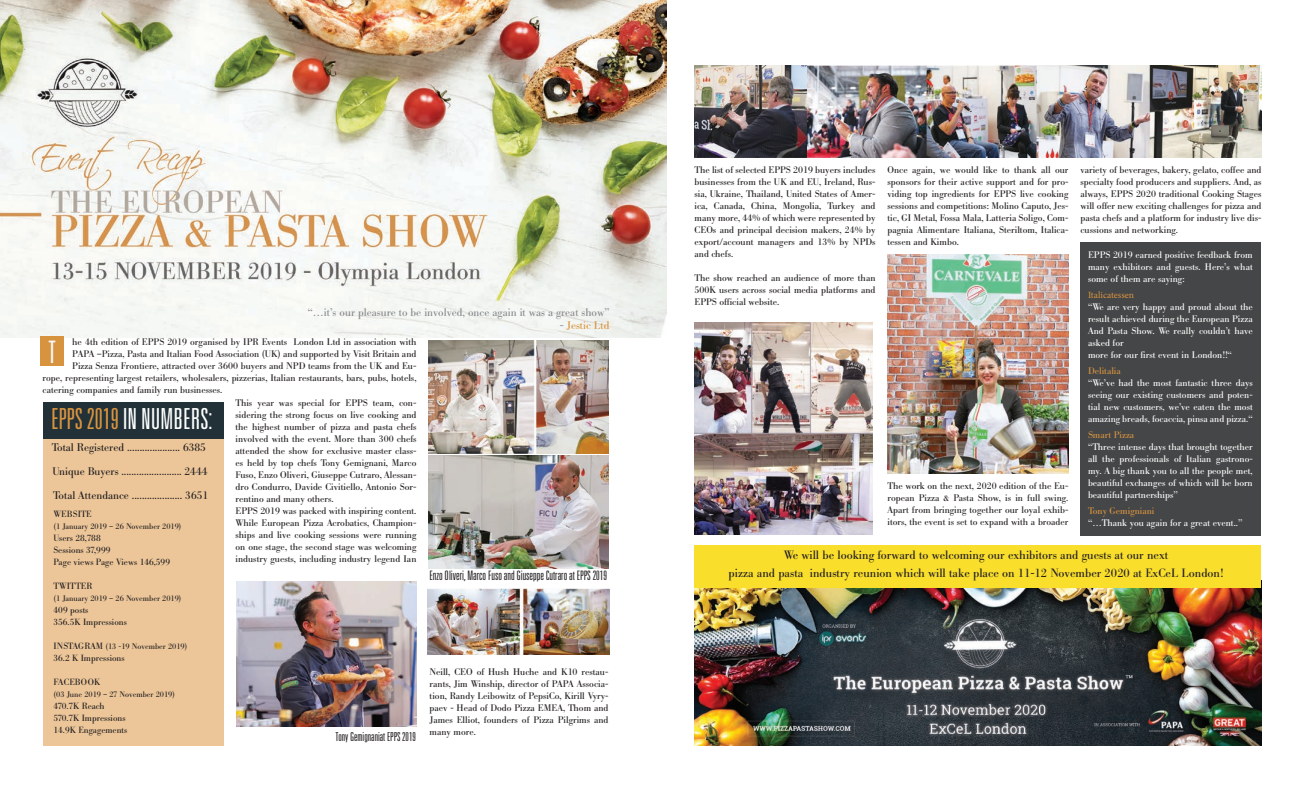
<style>
.page{position:relative;width:1304px;height:808px;background:#fff}
.page>*{position:absolute;margin:0;border:0;box-sizing:border-box;transform-origin:0 0}
.t1{font:300 ultra-condensed 31px "Univers LT Std";color:#f7f7f8}
.t2{font:300 ultra-condensed 29px "Univers LT Std";color:#fff}
.t3{font:300 ultra-condensed 13px "Univers LT Std";color:#231f20}
.t4{font:300 ultra-condensed 12.3px "Univers LT Std";color:#231f20}
.t5{font:12px/18px "Bodoni BE";color:#231f20;text-align:center}
.t6{font:11px "Bodoni BE";color:#231f20}
.t7{font:11px "Bodoni BE";color:#87898c}
.t8{font:11px "Bodoni BE";color:#d99440}
.t9{font:9.5px/12px "Bodoni BE";color:#231f20;text-align:justify}
.t10{font:9.5px/12px "Bodoni BE";color:#fff;text-align:justify}
.t11{font:9.5px "Bodoni BE";color:#d99440}
.t12{font:9.5px "Minion Pro";color:#d99440}
.t13{font:9px/12px "Bodoni BE";color:#231f20}
.t14{font:9px "Bodoni BE";letter-spacing:.02em;color:#231f20}
.t15{font:8px "Bodoni BE";color:#231f20}
.s1{color:#87898c}
.s2{color:#d99440}
.s3{font-size:9px}
</style>
<div class="page">
<img style="left:428px;top:456px;width:180px;height:112px">
<img style="left:0;top:0;width:666px;height:338px">
<img style="left:429px;top:341px;width:179px;height:113px">
<div style="left:40px;top:337px;width:24px;height:29px;background:#d8933f"></div>
<img style="left:428px;top:588px;width:181px;height:67px">
<img style="left:236px;top:581px;width:180px;height:145px">
<div style="left:43px;top:423px;width:180px;height:323px;background:#ecc699"></div>
<div style="left:43px;top:402px;width:180px;height:36px;background:#223137"></div>
<img style="left:694px;top:65px;width:567px;height:92px">
<img style="left:887px;top:254px;width:181px;height:220px">
<img style="left:694px;top:323px;width:178px;height:212px">
<img style="left:694px;top:587px;width:567px;height:158px">
<div style="left:1080px;top:242px;width:181px;height:294px;background:#454647"></div>
<div style="left:694px;top:545px;width:567px;height:42px;background:#fade2c"></div>
<p class="t7" style="left:308px;top:306px;width:303px">“…it’s our pleasure to be involved, once again it was a great show”</p>
<p class="t8" style="left:560px;top:319px;width:51px"><span class="s1">-</span> Jestic Ltd</p>
<p class="t9" style="left:72px;top:336px;width:346px">he 4th edition of EPPS 2019 organised by IPR Events London Ltd in association with</p>
<p class="t9" style="left:72px;top:348px;width:346px">PAPA –Pizza, Pasta and Italian Food Association (UK) and supported by Visit Britain and</p>
<p class="t9" style="left:72px;top:360px;width:346px">Pizza Senza Frontiere, attracted over 3600 buyers and NPD teams from the UK and Eu-</p>
<p class="t9" style="left:43px;top:372px;width:375px">rope, representing largest retailers, wholesalers, pizzerias, Italian restaurants, bars, pubs, hotels,</p>
<p class="t9" style="left:43px;top:384px;width:181px">catering companies and family run businesses.</p>
<h1 class="t1" style="left:48px;top:336px;width:10px">T</h1>
<h2 class="t2" style="left:51px;top:404px;width:163px"><span class="s2">EPPS 2019</span> IN NUMBERS:</h2>
<p class="t6" style="left:52px;top:441px;width:156px">Total Registered ..................... 6385</p>
<p class="t6" style="left:53px;top:488px;width:157px">Total Attendance .................... 3651</p>
<p class="t6" style="left:52px;top:465px;width:157px">Unique Buyers ........................ 2444</p>
<p class="t13" style="left:54px;top:508px;width:40px">WEBSITE</p>
<p class="t15" style="left:54px;top:521px;width:129px">(1 January 2019 – 26 November 2019)</p>
<p class="t13" style="left:54px;top:532px;width:118px">Users 28,788<br>Sessions 37,999<br>Page views Page Views 146,599</p>
<p class="t13" style="left:54px;top:580px;width:40px">TWITTER</p>
<p class="t15" style="left:54px;top:593px;width:129px">(1 January 2019 – 26 November 2019)</p>
<p class="t13" style="left:54px;top:604px;width:75px">409 posts<br>356.5K Impressions</p>
<p class="t15" style="left:54px;top:641px;width:135px"><span class="s3">INSTAGRAM</span> (13 -19 November 2019)</p>
<p class="t13" style="left:54px;top:652px;width:73px">36.2 K Impressions</p>
<p class="t14" style="left:54px;top:676px;width:48px">FACEBOOK</p>
<p class="t15" style="left:54px;top:689px;width:123px">(03 June 2019 – 27 November 2019)</p>
<p class="t13" style="left:54px;top:700px;width:75px">470.7K Reach<br>570.7K Impressions<br>14.9K Engagements</p>
<p class="t9" style="left:235px;top:397px;width:182px;text-align:left">This year was special for EPPS team, con&shy;sidering the strong focus on live cooking and the highest number of pizza and pasta chefs involved with the event. More than 300 chefs attended the show for exclusive master class&shy;es held by top chefs Tony Gemignani, Marco Fuso, Enzo Oliveri, Giuseppe Cutraro, Alessan&shy;dro Condurro, Davide Civitiello, Antonio Sor&shy;rentino and many others.<br>EPPS 2019 was packed with inspiring content.<br>While European Pizza Acrobatics, Champion&shy;ships and live cooking sessions were running on one stage, the second stage was welcoming industry guests, including industry legend Ian</p>
<p class="t4" style="left:336px;top:730px;width:82px">Tony Gemignaniat EPPS 2019</p>
<h3 class="t3" style="left:430px;top:569px;width:179px">Enzo Oliveri, Marco Fuso and Giuseppe Cutraro at EPPS 2019</h3>
<p class="t9" style="left:430px;top:666px;width:180px">Neill, CEO of Hush Huche and K10 restau&shy;rants, Jim Winship, director of PAPA Associa&shy;tion, Randy Leibowitz of PepsiCo, Kirill Vyry&shy;paev - Head of Dodo Pizza EMEA, Thom and James Elliot, founders of Pizza Pilgrims and many more.</p>
<p class="t9" style="left:887px;top:164px;width:183px">Once again, we would like to thank all our sponsors for their active support and for pro&shy;viding top ingredients for EPPS live cooking sessions and competitions: Molino Caputo, Jes&shy;tic, GI Metal, Fossa Mala, Latteria Soligo, Com&shy;pagnia Alimentare Italiana, Steriltom, Italica&shy;tessen and Kimbo.</p>
<p class="t9" style="left:1080px;top:164px;width:182px">variety of beverages, bakery, gelato, coffee and specialty food producers and suppliers. And, as always, EPPS 2020 traditional Cooking Stages will offer new exciting challenges for pizza and pasta chefs and a platform for industry live dis&shy;cussions and networking.</p>
<p class="t10" style="left:1088px;top:249px;width:166px">EPPS 2019 earned positive feedback from many exhibitors and guests. Here’s what some of them are saying:</p>
<p class="t12" style="left:1088px;top:288px;width:48px">Italicatessen</p>
<p class="t10" style="left:1088px;top:301px;width:166px;text-align:left">“We are very happy and proud about the result achieved during the European Pizza<br>And Pasta Show. We really couldn’t have asked for<br>more for our first event in London!!“</p>
<p class="t11" style="left:1088px;top:365px;width:34px">Delitalia</p>
<p class="t10" style="left:1088px;top:377px;width:166px">“We’ve had the most fantastic three days seeing our existing customers and poten&shy;tial new customers, we’ve eaten the most amazing breads, focaccia, pinsa and pizza.“</p>
<p class="t11" style="left:1088px;top:429px;width:48px">Smart Pizza</p>
<p class="t10" style="left:1088px;top:441px;width:166px">“Three intense days that brought together all the professionals of Italian gastrono&shy;my. A big thank you to all the people met, beautiful exchanges of which will be born beautiful partnerships”</p>
<p class="t11" style="left:1088px;top:505px;width:68px">Tony Gemigniani</p>
<p class="t10" style="left:1088px;top:517px;width:156px">“…Thank you again for a great event..”</p>
<p class="t5" style="left:729px;top:547px;width:496px">We will be looking forward to welcoming our exhibitors and guests at our next<br>pizza and pasta industry reunion which will take place on 11-12 November 2020 at ExCeL London!</p>
<p class="t9" style="left:694px;top:164px;width:183px">The list of selected EPPS 2019 buyers includes businesses from the UK and EU, Ireland, Rus&shy;sia, Ukraine, Thailand, United States of Amer&shy;ica, Canada, China, Mongolia, Turkey and many more, 44% of which were represented by CEOs and principal decision makers, 24% by export/account managers and 13% by NPDs and chefs.</p>
<p class="t9" style="left:694px;top:272px;width:182px">The show reached an audience of more than 500K users across social media platforms and EPPS official website.</p>
<p class="t9" style="left:887px;top:480px;width:182px">The work on the next, 2020 edition of the Eu&shy;ropean Pizza &amp; Pasta Show, is in full swing.<br>Apart from bringing together our loyal exhib&shy;itors, the event is set to expand with a broader</p>
</div>
